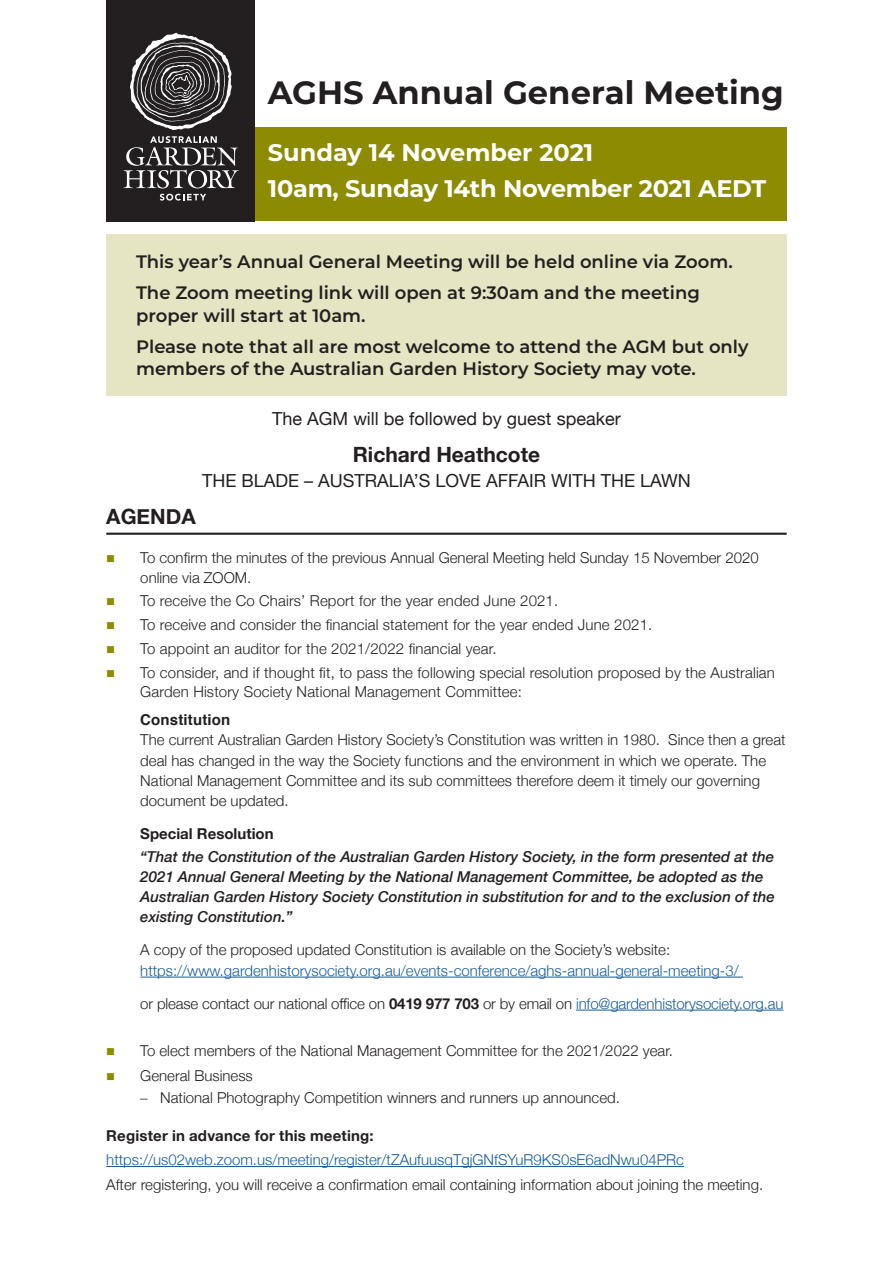
<style>
.page{position:relative;width:893px;height:1263px;background:#fff}
.page>*{position:absolute;margin:0;border:0;box-sizing:border-box;transform-origin:0 0}
.Body_text{font:700 32.25px "Montserrat";color:#231f20}
.Body_text-2{font:700 24px "Montserrat";letter-spacing:-.01em;color:#fff}
.Body_text-3{font:700 21px "Helvetica Neue";color:#231f20}
.AGM_head{font:700 21px "Helvetica Neue";color:#231f20}
.Body_text-4{font:600 18px/22.5px "Montserrat";color:#231f20}
.Body_text-5{font:18px "Helvetica Neue";color:#231f20}
.Body_text-6{font:300 15px/20.2px "Helvetica Neue";color:#231f20}
.Indent{font:300 15px/19.5px "Helvetica Neue";letter-spacing:.01em;color:#231f20}
.Body_text-7{font:italic 500 15px/20.2px "Helvetica Neue";color:#231f20}
.Body_text-8{font:300 15px "Helvetica Neue";color:#175d9e}
.Body_text-9{font:700 15px "Helvetica Neue";letter-spacing:.01em;color:#231f20}
.Indent-2{font:700 15px "Helvetica";letter-spacing:.01em;color:#231f20}
.s1{color:#8d8b02}
.s2{font-weight:700}
.s3{color:#175d9e}
.s4{font-family:"Helvetica"}
</style>
<div class="page">
<div style="left:106px;top:234px;width:681px;height:161px;background:#e5e4c3"></div>
<hr style="left:106px;top:533px;width:681px;height:2px;background:#231f20">
<hr style="left:140px;top:977px;width:603px;height:1px;background:#175d9e">
<hr style="left:576px;top:1010px;width:207px;height:1px;background:#175d9e">
<div style="left:221px;top:128px;width:566px;height:93px;background:#8d8b02"></div>
<div style="left:106px;top:0;width:149px;height:221px;background:#231f20"></div>
<svg style="left:130px;top:33px;width:102px;height:97px"></svg>
<svg style="left:160px;top:194px;width:46px;height:7px"></svg>
<svg style="left:124px;top:136px;width:115px;height:52px"></svg>
<hr style="left:106px;top:1166px;width:578px;height:1px;background:#175d9e">
<p class="Body_text" style="left:268px;top:69px;width:517px">AGHS Annual General Meeting</p>
<p class="Body_text-2" style="left:268px;top:136px;width:327px">Sunday 14 November 2021</p>
<p class="Body_text-2" style="left:268px;top:171px;width:500px">10am, Sunday 14th November 2021 AEDT</p>
<p class="Body_text-4" style="left:136px;top:250px;width:598px">This year’s Annual General Meeting will be held online via Zoom.</p>
<p class="Body_text-4" style="left:136px;top:281px;width:565px">The Zoom meeting link will open at 9:30am and the meeting proper will start at 10am.</p>
<p class="Body_text-4" style="left:136px;top:334px;width:614px">Please note that all are most welcome to attend the AGM but only members of the Australian Garden History Society may vote.</p>
<p class="Body_text-5" style="left:272px;top:406px;width:350px">The AGM will be followed by guest speaker</p>
<p class="Body_text-3" style="left:353px;top:438px;width:189px">Richard Heathcote</p>
<p class="Body_text-5" style="left:202px;top:468px;width:490px">THE BLADE – AUSTRALIA’S LOVE AFFAIR WITH THE LAWN</p>
<p class="AGM_head" style="left:106px;top:500px;width:91px">AGENDA</p>
<p class="Indent" style="left:140px;top:547px;width:620px;text-indent:-34px"><span class="s1">■</span> To confirm the minutes of the previous Annual General Meeting held Sunday 15 November 2020 online via ZOOM.</p>
<p class="Indent" style="left:106px;top:590px;width:453px"><span class="s1">■</span> To receive the Co Chairs’ Report for the year ended June 2021.</p>
<p class="Indent" style="left:106px;top:614px;width:548px"><span class="s1">■</span> To receive and consider the financial statement for the year ended June 2021.</p>
<p class="Indent" style="left:106px;top:638px;width:392px"><span class="s1">■</span> To appoint an auditor for the 2021/2022 financial year.</p>
<p class="Indent" style="left:140px;top:661px;width:636px;text-indent:-34px"><span class="s1">■</span> To consider, and if thought fit, to pass the following special resolution proposed by the Australian<br>Garden History Society National Management Committee:</p>
<p class="Indent-2" style="left:140px;top:708px;width:91px">Constitution</p>
<p class="Body_text-6" style="left:140px;top:729px;width:647px">The current Australian Garden History Society’s Constitution was written in 1980. Since then a great deal has changed in the way the Society functions and the environment in which we operate. The National Management Committee and its sub committees therefore deem it timely our governing document be updated.</p>
<p class="Body_text-9" style="left:140px;top:822px;width:135px">Special Resolution</p>
<p class="Body_text-7" style="left:140px;top:845px;width:636px">“That the Constitution of the Australian Garden History Society, in the form presented at the 2021 Annual General Meeting by the National Management Committee, be adopted as the Australian Garden History Society Constitution in substitution for and to the exclusion of the existing Constitution.”</p>
<p class="Body_text-6" style="left:140px;top:939px;width:531px">A copy of the proposed updated Constitution is available on the Society’s website:</p>
<p class="Body_text-8" style="left:140px;top:958px;width:600px">https://www.gardenhistorysociety.org.au/events-conference/aghs-annual-general-meeting-3/</p>
<p class="Body_text-6" style="left:140px;top:992px;width:645px">or please contact our national office on <span class="s2">0419 977 703</span> or by email on <span class="s3">info@gardenhistorysociety.org.au</span></p>
<p class="Body_text-6" style="left:106px;top:1040px;width:568px"><span class="s1">■</span> To elect members of the National Management Committee for the 2021/2022 year.</p>
<p class="Body_text-6" style="left:106px;top:1064px;width:148px"><span class="s1">■</span> General Business</p>
<p class="Body_text-6" style="left:140px;top:1087px;width:481px"><span class="s4">–</span> National Photography Competition winners and runners up announced.</p>
<p class="Body_text-9" style="left:106px;top:1123px;width:269px">Register in advance for this meeting:</p>
<p class="Body_text-8" style="left:106px;top:1147px;width:579px">https://us02web.zoom.us/meeting/register/tZAufuusqTgjGNfSYuR9KS0sE6adNwu04PRc</p>
<p class="Body_text-6" style="left:106px;top:1173px;width:658px">After registering, you will receive a confirmation email containing information about joining the meeting.</p>
</div>
